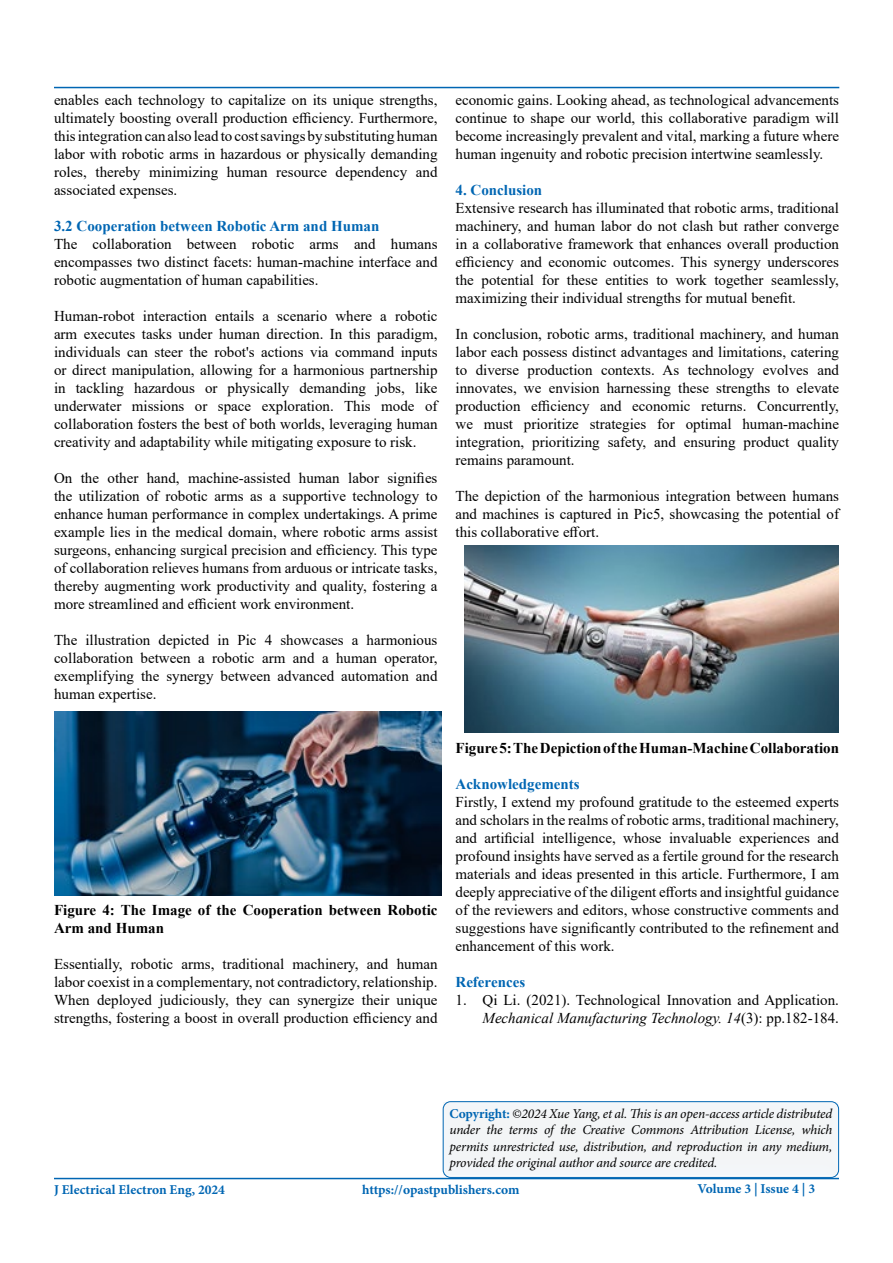
<style>
.page{position:relative;width:893px;height:1263px;background:#fff}
.page>*{position:absolute;margin:0;border:0;box-sizing:border-box;transform-origin:0 0}
.t1{font:15px/18px "Times New Roman";color:#000;text-align:justify}
.t2{font:700 15px/18px "Times New Roman";color:#000}
.t3{font:700 15px "Times New Roman";color:#0066b3}
.t4{font:italic 13.5px/16.5px "Minion Pro";letter-spacing:-.02em;color:#000;text-align:justify}
.t5{font:700 13.5px "Minion Pro";color:#0066b3}
.s1{font-style:italic}
.s2{font-weight:700;font-style:normal;color:#0066b3}
</style>
<div class="page">
<hr style="left:54px;top:1178px;width:785px;height:1px;background:#0066b3">
<hr style="left:54px;top:87px;width:785px;height:1px;background:#0066b3">
<img style="left:54px;top:711px;width:387px;height:185px">
<img style="left:464px;top:545px;width:375px;height:187px">
<div style="left:430px;top:1092px;width:422px;height:85px;background:#f3f5f7"></div>
<div style="left:443px;top:1101px;width:396px;height:77px;border:1px solid #0066b3;border-radius:8px"></div>
<p class="t1" style="left:54px;top:91px;width:385px">enables each technology to capitalize on its unique strengths, ultimately boosting overall production efficiency. Furthermore, this integration can also lead to cost savings by substituting human labor with robotic arms in hazardous or physically demanding roles, thereby minimizing human resource dependency and associated expenses.</p>
<p class="t3" style="left:54px;top:215px;width:327px">3.2 Cooperation between Robotic Arm and Human</p>
<p class="t1" style="left:54px;top:235px;width:385px">The collaboration between robotic arms and humans encompasses two distinct facets: human-machine interface and robotic augmentation of human capabilities.</p>
<p class="t1" style="left:54px;top:307px;width:385px">Human-robot interaction entails a scenario where a robotic arm executes tasks under human direction. In this paradigm, individuals can steer the robot's actions via command inputs or direct manipulation, allowing for a harmonious partnership in tackling hazardous or physically demanding jobs, like underwater missions or space exploration. This mode of collaboration fosters the best of both worlds, leveraging human creativity and adaptability while mitigating exposure to risk.</p>
<p class="t1" style="left:54px;top:469px;width:385px">On the other hand, machine-assisted human labor signifies the utilization of robotic arms as a supportive technology to enhance human performance in complex undertakings. A prime example lies in the medical domain, where robotic arms assist surgeons, enhancing surgical precision and efficiency. This type of collaboration relieves humans from arduous or intricate tasks, thereby augmenting work productivity and quality, fostering a more streamlined and efficient work environment.</p>
<p class="t1" style="left:54px;top:631px;width:385px">The illustration depicted in Pic 4 showcases a harmonious collaboration between a robotic arm and a human operator, exemplifying the synergy between advanced automation and human expertise.</p>
<p class="t2" style="left:54px;top:901px;width:385px">Figure 4: The Image of the Cooperation between Robotic<br>Arm and Human</p>
<p class="t1" style="left:54px;top:955px;width:385px">Essentially, robotic arms, traditional machinery, and human labor coexist in a complementary, not contradictory, relationship.<br>When deployed judiciously, they can synergize their unique strengths, fostering a boost in overall production efficiency and</p>
<p class="t1" style="left:455px;top:91px;width:385px">economic gains. Looking ahead, as technological advancements continue to shape our world, this collaborative paradigm will become increasingly prevalent and vital, marking a future where human ingenuity and robotic precision intertwine seamlessly.</p>
<p class="t3" style="left:455px;top:179px;width:88px">4. Conclusion</p>
<p class="t1" style="left:455px;top:199px;width:385px">Extensive research has illuminated that robotic arms, traditional machinery, and human labor do not clash but rather converge in a collaborative framework that enhances overall production efficiency and economic outcomes. This synergy underscores the potential for these entities to work together seamlessly, maximizing their individual strengths for mutual benefit.</p>
<p class="t1" style="left:455px;top:325px;width:385px">In conclusion, robotic arms, traditional machinery, and human labor each possess distinct advantages and limitations, catering to diverse production contexts. As technology evolves and innovates, we envision harnessing these strengths to elevate production efficiency and economic returns. Concurrently, we must prioritize strategies for optimal human-machine integration, prioritizing safety, and ensuring product quality remains paramount.</p>
<p class="t1" style="left:455px;top:487px;width:385px">The depiction of the harmonious integration between humans and machines is captured in Pic5, showcasing the potential of this collaborative effort.</p>
<p class="t2" style="left:455px;top:739px;width:385px">Figure 5: The Depiction of the Human-Machine Collaboration</p>
<p class="t3" style="left:455px;top:773px;width:126px">Acknowledgements</p>
<p class="t1" style="left:455px;top:793px;width:385px">Firstly, I extend my profound gratitude to the esteemed experts and scholars in the realms of robotic arms, traditional machinery, and artificial intelligence, whose invaluable experiences and profound insights have served as a fertile ground for the research materials and ideas presented in this article. Furthermore, I am deeply appreciative of the diligent efforts and insightful guidance of the reviewers and editors, whose constructive comments and suggestions have significantly contributed to the refinement and enhancement of this work.</p>
<p class="t3" style="left:455px;top:971px;width:71px">References</p>
<p class="t1" style="left:455px;top:991px;width:385px;text-align:right">1. Qi Li. (2021). Technological Innovation and Application.<br><span class="s1">Mechanical Manufacturing Technology. 14</span>(3): pp.182-184.</p>
<p class="t4" style="left:449px;top:1105px;width:384px"><span class="s2">Copyright:</span> ©2024 Xue Yang, et al. This is an open-access article distributed under the terms of the Creative Commons Attribution License, which permits unrestricted use, distribution, and reproduction in any medium, provided the original author and source are credited.</p>
<p class="t5" style="left:54px;top:1180px;width:173px">J Electrical Electron Eng, 2024</p>
<p class="t5" style="left:697px;top:1179px;width:119px">Volume 3 | Issue 4 | 3</p>
<p class="t5" style="left:362px;top:1180px;width:159px">https://opastpublishers.com</p>
</div>
